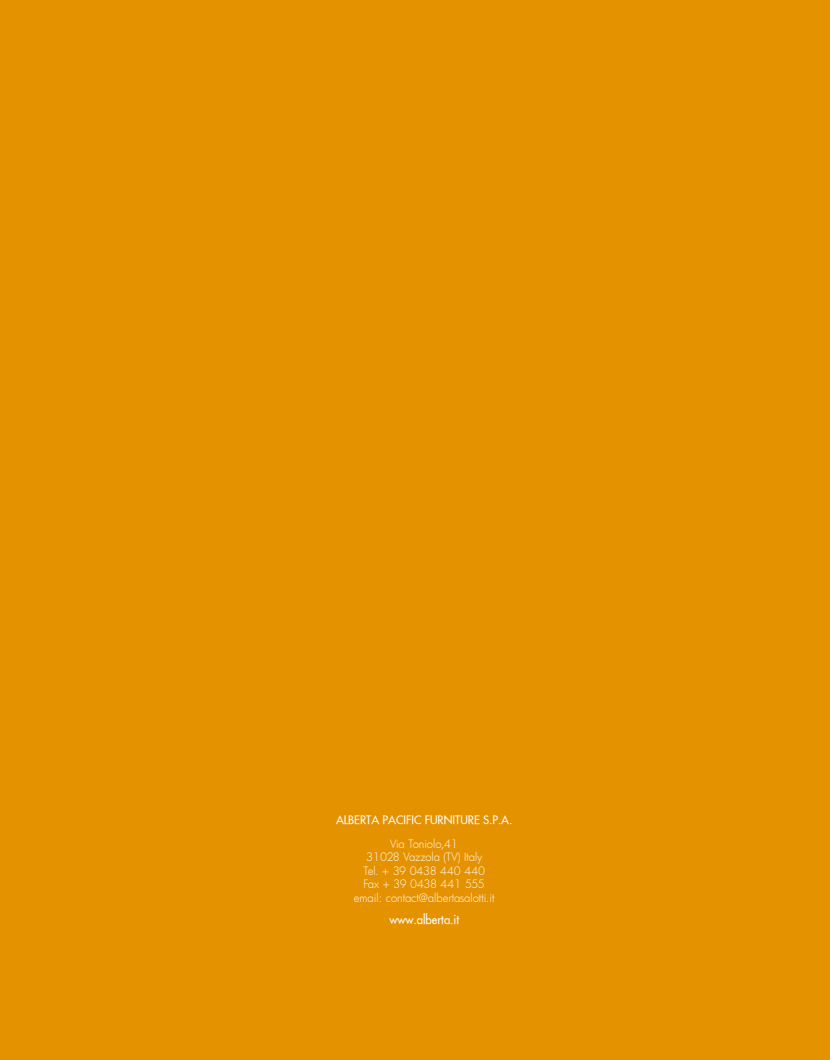
<style>
.page{position:relative;width:830px;height:1060px;background:#fff}
.page>*{position:absolute;margin:0;border:0;box-sizing:border-box;transform-origin:0 0}
.t1{font:12.38px "Futura";color:#fff;scale:.91 1}
.t2{font:300 11.25px/13.5px "Futura";letter-spacing:-.005em;color:#fff;text-align:center}
.t3{font:11.25px "Futura";color:#fff}
</style>
<div class="page">
<div style="left:0;top:0;width:829px;height:1059px;background:#e59200"></div>
<p class="t3" style="left:336px;top:812px;width:178px">ALBERTA PACIFIC FURNITURE S.P.A.</p>
<p class="t2" style="left:354px;top:836px;width:142px">Via Toniolo,41<br>31028 Vazzola (TV) Italy<br>Tel. + 39 0438 440 440<br>Fax + 39 0438 441 555 email: contact@albertasalotti.it</p>
<p class="t1" style="left:389px;top:911px;width:78px">www.alberta.it</p>
</div>
